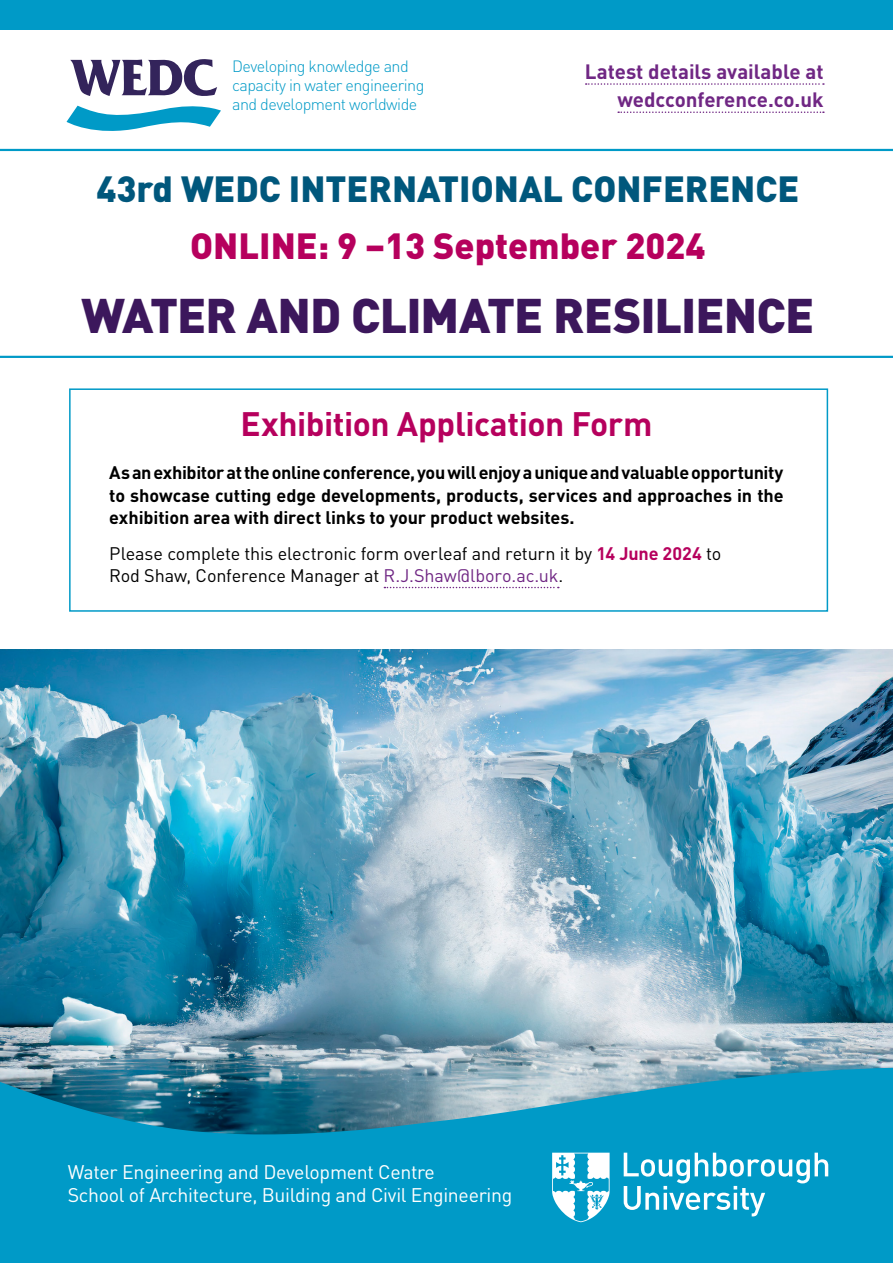
<style>
.page{position:relative;width:893px;height:1263px;background:#fff}
.page>*{position:absolute;margin:0;border:0;box-sizing:border-box;transform-origin:0 0}
.t1{font:900 48px "DINOT";letter-spacing:-.02em;color:#3c175c}
.t2{font:900 36px "DINOT";color:#00577c}
.t3{font:900 36px "DINOT";color:#b6005d}
.t4{font:700 33.45px "DINOT";letter-spacing:-.015em;color:#b6005d}
.t5{font:700 20.55px/28.2px "DINOT";color:#702784;text-align:right}
.t6{font:19.5px/23.4px "DINOT";letter-spacing:-.015em;color:#fff}
.t7{font:700 18px/22.5px "DINOT";letter-spacing:-.005em;color:#000;text-align:justify}
.t8{font:18px/22.5px "DINOT";letter-spacing:-.01em;color:#000}
.t9{font:300 16.2px/19.4px "DINOT";letter-spacing:-.035em;color:#009ac7}
.s1{font-weight:700;color:#b6005d}
.s2{color:#702784}
</style>
<div class="page">
<img style="left:0;top:650px;width:893px;height:417px">
<svg style="left:0;top:1067px;width:893px;height:100px;background:#2392b5"></svg>
<div style="left:0;top:1167px;width:893px;height:96px;background:#009ac7"></div>
<svg style="left:552px;top:1153px;width:58px;height:69px"></svg>
<svg style="left:624px;top:1153px;width:204px;height:63px"></svg>
<div style="left:69px;top:388px;width:759px;height:224px;background:#fff;border:2px solid #009ac7"></div>
<svg style="left:384px;top:587px;width:175px;height:1px"></svg>
<svg style="left:0;top:149px;width:893px;height:209px"></svg>
<svg style="left:67px;top:59px;width:154px;height:72px"></svg>
<div style="left:0;top:0;width:893px;height:30px;background:#009ac7"></div>
<svg style="left:586px;top:83px;width:238px;height:2px"></svg>
<svg style="left:618px;top:111px;width:206px;height:2px"></svg>
<p class="t9" style="left:232px;top:56px;width:194px">Developing knowledge and capacity in water engineering and development worldwide</p>
<p class="t5" style="left:585px;top:57px;width:240px">Latest details available at wedcconference.co.uk</p>
<h2 class="t2" style="left:97px;top:165px;width:704px">43rd WEDC INTERNATIONAL CONFERENCE</h2>
<h2 class="t3" style="left:190px;top:222px;width:517px">ONLINE: 9 –13 September 2024</h2>
<h1 class="t1" style="left:82px;top:283px;width:734px">WATER AND CLIMATE RESILIENCE</h1>
<h3 class="t4" style="left:240px;top:402px;width:413px">Exhibition Application Form</h3>
<p class="t7" style="left:109px;top:461px;width:676px">As an exhibitor at the online conference, you will enjoy a unique and valuable opportunity to showcase cutting edge developments, products, services and approaches in the exhibition area with direct links to your product websites.</p>
<p class="t8" style="left:109px;top:542px;width:614px">Please complete this electronic form overleaf and return it by <span class="s1">14 June 2024</span> to<br>Rod Shaw, Conference Manager at <span class="s2">R.J.Shaw@lboro.ac.uk</span>.</p>
<p class="t6" style="left:68px;top:1159px;width:446px">Water Engineering and Development Centre<br>School of Architecture, Building and Civil Engineering</p>
</div>
